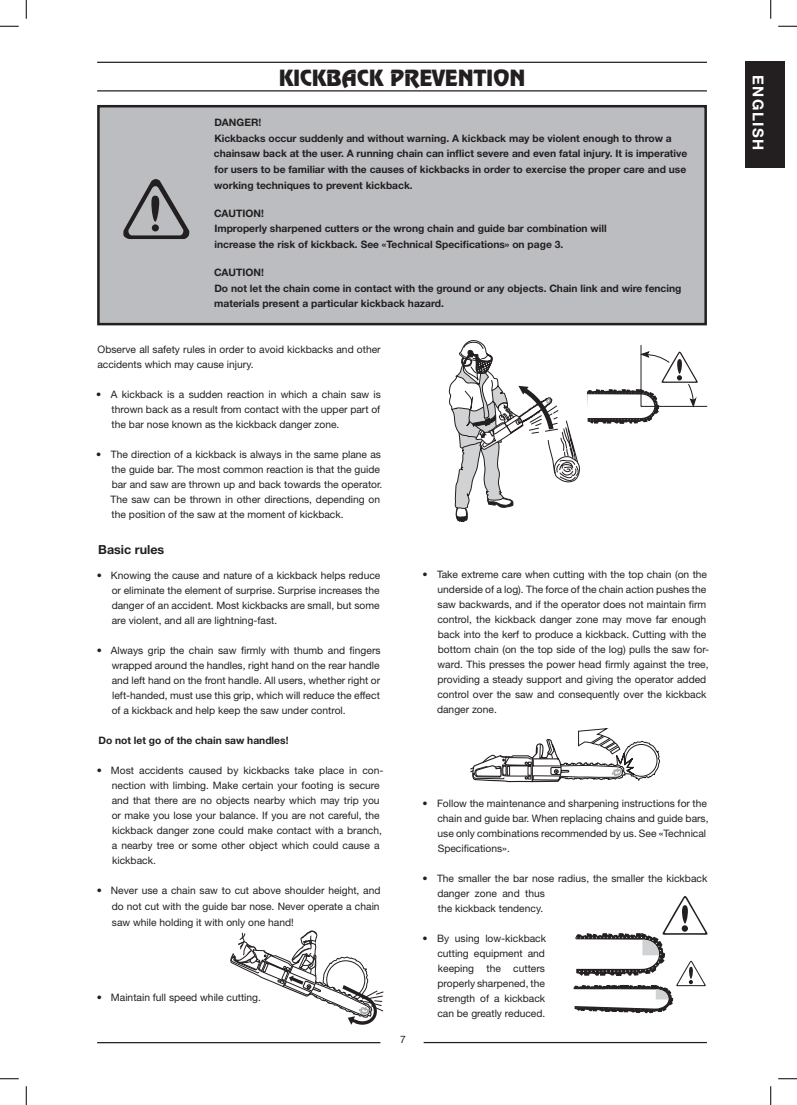
<style>
.page{position:relative;width:797px;height:1105px;background:#fff}
.page>*{position:absolute;margin:0;border:0;box-sizing:border-box;transform-origin:0 0}
.t1{font:20px "Revue";color:#231f20}
.t2{font:700 15px "Helvetica Neue";letter-spacing:.1em;color:#fff}
.t3{font:700 12.5px "Helvetica Neue";color:#231f20}
.t4{font:10.25px/15px "Helvetica Neue";color:#231f20}
.t5{font:700 10.25px/15.6px "Helvetica Neue";color:#231f20}
</style>
<div class="page">
<div style="left:745px;top:62px;width:40px;height:106px;background:#231f20"></div>
<hr style="left:97px;top:1042px;width:283px;height:1px;background:#231f20">
<hr style="left:423px;top:1042px;width:284px;height:1px;background:#231f20">
<svg style="left:470px;top:728px;width:190px;height:55px"></svg>
<div style="left:98px;top:106px;width:607px;height:218px;background:#bcbdc0"></div>
<div style="left:97px;top:105px;width:610px;height:220px;border:2px solid #231f20"></div>
<svg style="left:123px;top:179px;width:67px;height:60px"></svg>
<div style="left:152px;top:224px;width:7px;height:7px;background:#231f20;border-radius:50%"></div>
<svg style="left:587px;top:345px;width:120px;height:79px"></svg>
<svg style="left:410px;top:61px;width:171px;height:461px"></svg>
<hr style="left:97px;top:62px;width:610px;height:1px;background:#231f20">
<hr style="left:97px;top:90px;width:610px;height:1px;background:#231f20">
<svg style="left:573px;top:896px;width:135px;height:117px"></svg>
<svg style="left:230px;top:931px;width:153px;height:94px"></svg>
<svg style="left:0;top:25px;width:19px;height:2px"></svg>
<svg style="left:778px;top:25px;width:19px;height:2px"></svg>
<svg style="left:0;top:1078px;width:19px;height:1px"></svg>
<svg style="left:778px;top:1078px;width:19px;height:1px"></svg>
<svg style="left:25px;top:0;width:2px;height:19px"></svg>
<svg style="left:25px;top:1086px;width:2px;height:19px"></svg>
<svg style="left:770px;top:0;width:1px;height:19px"></svg>
<svg style="left:770px;top:1086px;width:1px;height:19px"></svg>
<h1 class="t1" style="left:279px;top:64px;width:248px">KICKBACK PREVENTION</h1>
<p class="t5" style="left:214px;top:115px;width:475px">DANGER!<br>Kickbacks occur suddenly and without warning. A kickback may be violent enough to throw a chainsaw back at the user. A running chain can inflict severe and even fatal injury. It is imperative for users to be familiar with the causes of kickbacks in order to exercise the proper care and use working techniques to prevent kickback.</p>
<p class="t5" style="left:214px;top:205px;width:394px">CAUTION!<br>Improperly sharpened cutters or the wrong chain and guide bar combination will increase the risk of kickback. See «Technical Specifications» on page 3.</p>
<p class="t5" style="left:214px;top:265px;width:469px">CAUTION!<br>Do not let the chain come in contact with the ground or any objects. Chain link and wire fencing materials present a particular kickback hazard.</p>
<p class="t4" style="left:97px;top:341px;width:285px">Observe all safety rules in order to avoid kickbacks and other accidents which may cause injury.</p>
<p class="t4" style="left:112px;top:386px;width:271px;text-align:justify;text-indent:-15px">• A kickback is a sudden reaction in which a chain saw is thrown back as a result from contact with the upper part of the bar nose known as the kickback danger zone.</p>
<p class="t4" style="left:111px;top:446px;width:273px;text-indent:-14px">• The direction of a kickback is always in the same plane as the guide bar. The most common reaction is that the guide bar and saw are thrown up and back towards the operator.<br>The saw can be thrown in other directions, depending on the position of the saw at the moment of kickback.</p>
<p class="t3" style="left:98px;top:541px;width:67px">Basic rules</p>
<p class="t4" style="left:112px;top:567px;width:270px;text-align:justify;text-indent:-15px">• Knowing the cause and nature of a kickback helps reduce or eliminate the element of surprise. Surprise increases the danger of an accident. Most kickbacks are small, but some are violent, and all are lightning-fast.</p>
<p class="t4" style="left:112px;top:642px;width:270px;text-align:justify;text-indent:-15px">• Always grip the chain saw firmly with thumb and fingers wrapped around the handles, right hand on the rear handle and left hand on the front handle. All users, whether right or left-handed, must use this grip, which will reduce the effect of a kickback and help keep the saw under control.</p>
<p class="t5" style="left:98px;top:732px;width:191px">Do not let go of the chain saw handles!</p>
<p class="t4" style="left:112px;top:762px;width:273px;text-indent:-15px">• Most accidents caused by kickbacks take place in con&shy;nection with limbing. Make certain your footing is secure and that there are no objects nearby which may trip you or make you lose your balance. If you are not careful, the kickback danger zone could make contact with a branch, a nearby tree or some other object which could cause a kickback.</p>
<p class="t4" style="left:112px;top:883px;width:270px;line-height:15.6px;text-align:justify;text-indent:-15px">• Never use a chain saw to cut above shoulder height, and do not cut with the guide bar nose. Never operate a chain saw while holding it with only one hand!</p>
<p class="t4" style="left:437px;top:567px;width:274px;text-indent:-15px">• Take extreme care when cutting with the top chain (on the underside of a log). The force of the chain action pushes the saw backwards, and if the operator does not maintain firm control, the kickback danger zone may move far enough back into the kerf to produce a kickback. Cutting with the bottom chain (on the top side of the log) pulls the saw for&shy;ward. This presses the power head firmly against the tree, providing a steady support and giving the operator added control over the saw and consequently over the kickback danger zone.</p>
<p class="t4" style="left:437px;top:796px;width:273px;text-indent:-15px">• Follow the maintenance and sharpening instructions for the chain and guide bar. When replacing chains and guide bars, use only combinations recommended by us. See «Technical Specifications».</p>
<p class="t4" style="left:437px;top:871px;width:271px;text-indent:-15px">• The smaller the bar nose radius, the smaller the kickback danger zone and thus<br>the kickback tendency.</p>
<p class="t4" style="left:437px;top:931px;width:110px;text-align:justify;text-indent:-15px">• By using low-kickback cutting equipment and keeping the cutters properly sharpened, the strength of a kickback can be greatly reduced.</p>
<p class="t4" style="left:97px;top:989px;width:166px">• Maintain full speed while cutting.</p>
<p class="t4" style="left:400px;top:1032px;width:7px">7</p>
<h2 class="t2" style="left:767px;top:75px;width:77px;rotate:90deg">ENGLISH</h2>
</div>
